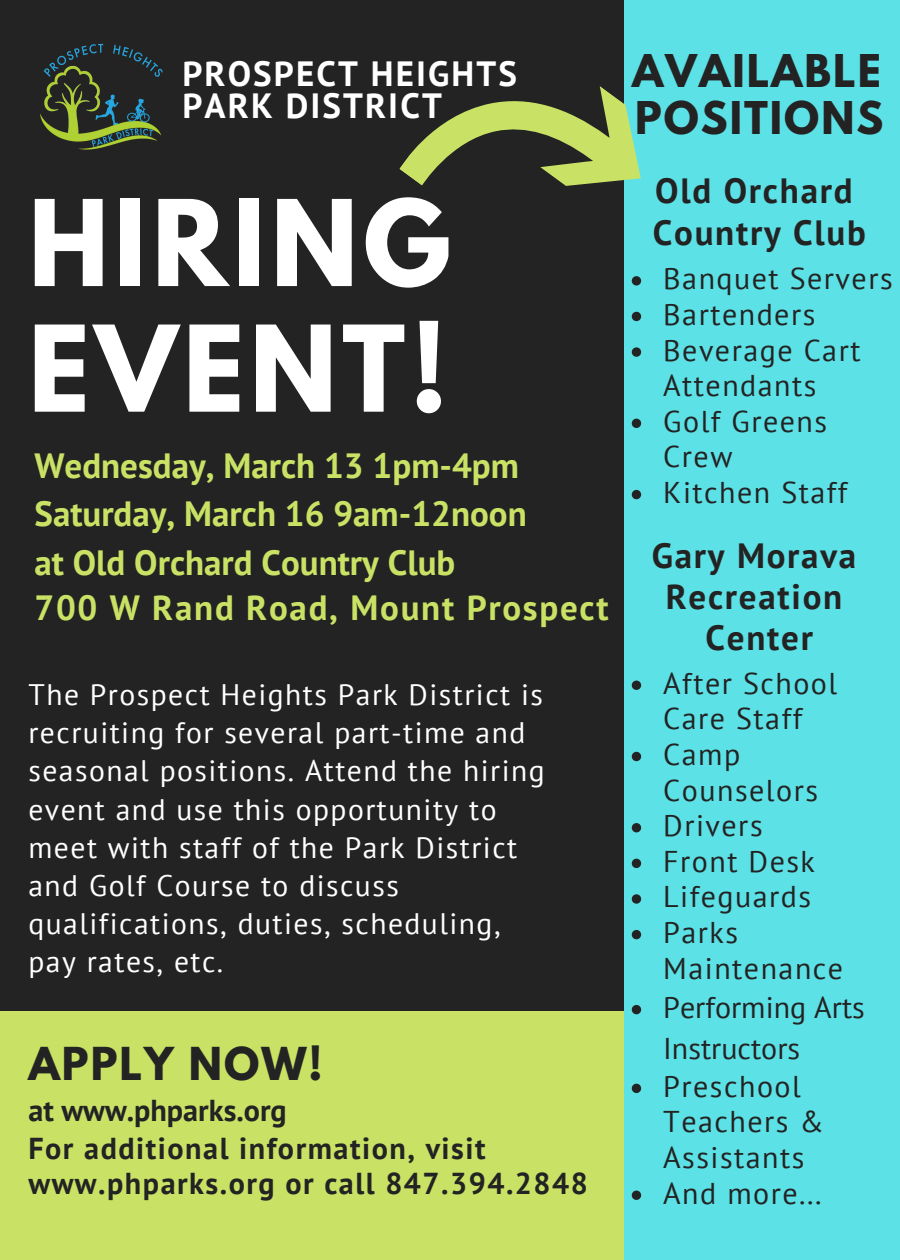
<style>
.page{position:relative;width:900px;height:1260px;background:#232323}
.page>*{position:absolute;margin:0;border:0;box-sizing:border-box;transform-origin:0 0}
.t1{font:700 105.75px/125.5px "League Spartan";letter-spacing:.05em;color:#fff}
.t2{font:700 40.25px "League Spartan";letter-spacing:.05em;color:#232323}
.t3{font:700 40px/47px "League Spartan";letter-spacing:.05em;color:#232323}
.t4{font:700 35px/48.8px "PT Sans";color:#c9e265}
.t5{font:700 35px/41.2px "PT Sans";letter-spacing:.05em;color:#232323}
.t6{font:700 35px/32px "PT Sans";letter-spacing:.06em;color:#fff}
.t7{font:700 35px "PT Sans";letter-spacing:.05em;color:#c9e265}
.t8{font:700 30.25px/36.5px "PT Sans";letter-spacing:.05em;color:#232323}
.t9{font:30px/35.5px "PT Sans";letter-spacing:.05em;color:#232323}
.t10{font:30px/41.2px "PT Sans";color:#232323}
.t11{font:29.5px/38.2px "PT Sans";letter-spacing:.05em;color:#fff}
</style>
<div class="page">
<div style="left:0;top:1012px;width:625px;height:248px;background:#c9e265"></div>
<div style="left:624px;top:0;width:276px;height:1260px;background:#5ce1e6"></div>
<img style="left:40px;top:43px;width:123px;height:107px">
<svg style="left:632px;top:312px;width:9px;height:9px"></svg>
<svg style="left:632px;top:347px;width:9px;height:10px"></svg>
<svg style="left:632px;top:419px;width:9px;height:9px"></svg>
<svg style="left:632px;top:490px;width:9px;height:9px"></svg>
<svg style="left:632px;top:681px;width:9px;height:9px"></svg>
<svg style="left:632px;top:752px;width:9px;height:9px"></svg>
<svg style="left:632px;top:823px;width:9px;height:9px"></svg>
<svg style="left:632px;top:859px;width:9px;height:9px"></svg>
<svg style="left:632px;top:894px;width:9px;height:10px"></svg>
<svg style="left:632px;top:930px;width:9px;height:9px"></svg>
<svg style="left:632px;top:1005px;width:9px;height:9px"></svg>
<svg style="left:632px;top:1084px;width:9px;height:9px"></svg>
<svg style="left:632px;top:1191px;width:9px;height:9px"></svg>
<svg style="left:399px;top:86px;width:243px;height:200px"></svg>
<p class="t6" style="left:182px;top:57px;width:336px">PROSPECT HEIGHTS<br>PARK DISTRICT</p>
<h1 class="t1" style="left:28px;top:194px;width:424px">HIRING<br>EVENT!</h1>
<p class="t4" style="left:34px;top:440px;width:494px">Wednesday, March 13 1pm-4pm<br>Saturday, March 16 9am-12noon at Old Orchard Country Club</p>
<p class="t7" style="left:34px;top:585px;width:576px">700 W Rand Road, Mount Prospect</p>
<p class="t11" style="left:28px;top:675px;width:518px">The Prospect Heights Park District is recruiting for several part-time and seasonal positions. Attend the hiring event and use this opportunity to meet with staff of the Park District and Golf Course to discuss qualifications, duties, scheduling, pay rates, etc.</p>
<h2 class="t2" style="left:28px;top:1044px;width:296px">APPLY NOW!</h2>
<p class="t8" style="left:28px;top:1092px;width:561px">at www.phparks.org<br>For additional information, visit www.phparks.org or call 847.394.2848</p>
<h3 class="t3" style="left:632px;top:53px;width:252px">AVAILABLE<br>POSITIONS</h3>
<p class="t5" style="left:653px;top:170px;width:214px">Old Orchard<br>Country Club</p>
<p class="t9" style="left:663px;top:260px;width:231px">Banquet Servers<br>Bartenders<br>Beverage Cart<br>Attendants<br>Golf Greens<br>Crew<br>Kitchen Staff</p>
<p class="t5" style="left:652px;top:534px;width:206px;text-align:center">Gary Morava<br>Recreation<br>Center</p>
<p class="t9" style="left:663px;top:665px;width:181px">After School<br>Care Staff<br>Camp<br>Counselors<br>Drivers<br>Front Desk<br>Lifeguards<br>Parks<br>Maintenance</p>
<p class="t10" style="left:663px;top:986px;width:203px">Performing Arts<br>Instructors</p>
<p class="t9" style="left:663px;top:1068px;width:162px">Preschool<br>Teachers &amp;<br>Assistants<br>And more...</p>
</div>
